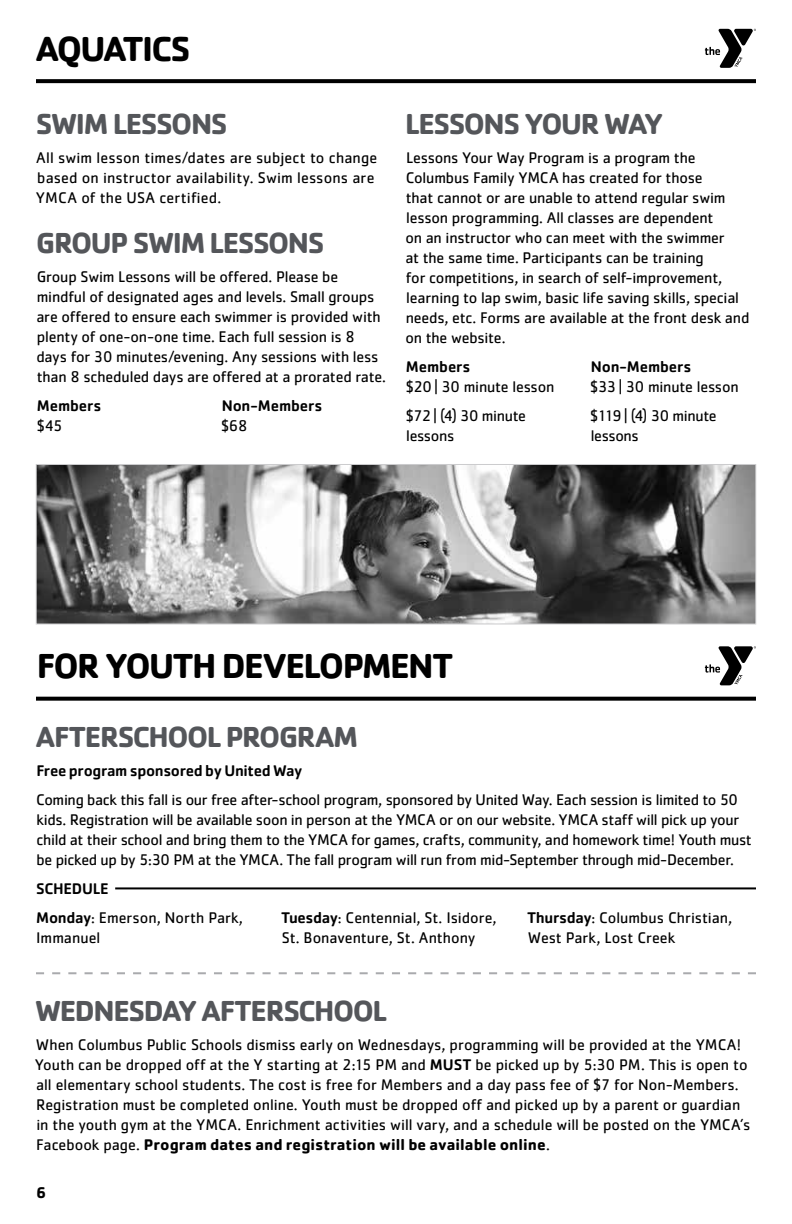
<style>
.page{position:relative;width:792px;height:1224px;background:#fff}
.page>*{position:absolute;margin:0;border:0;box-sizing:border-box;transform-origin:0 0}
.t1{font:700 36px "Cachet Std";letter-spacing:-.05em;color:#000}
.t2{font:700 30px "Cachet Std";letter-spacing:-.045em;color:#54565a}
.t3{font:16px/20px "Cachet Std";letter-spacing:-.01em;color:#000}
.t4{font:16px/20px "Cachet Std";letter-spacing:.01em;color:#000}
.t5{font:500 16px "Cachet Std";letter-spacing:-.01em;color:#000}
.t6{font:700 16px "Cachet Std";color:#000}
.s1{font-weight:500}
.s2{font-weight:700}
</style>
<div class="page">
<svg style="left:705px;top:29px;width:51px;height:39px"></svg>
<svg style="left:705px;top:646px;width:51px;height:39px"></svg>
<svg style="left:36px;top:79px;width:720px;height:4px;background:#090909"></svg>
<svg style="left:36px;top:697px;width:720px;height:4px;background:#151515"></svg>
<img style="left:38px;top:466px;width:716px;height:156px">
<div style="left:36px;top:464px;width:720px;height:160px;border:1px solid #ccccce"></div>
<svg style="left:36px;top:972px;width:720px;height:2px"></svg>
<hr style="left:115px;top:887px;width:641px;height:2px;background:#000">
<h1 class="t1" style="left:36px;top:25px;width:156px">AQUATICS</h1>
<h2 class="t2" style="left:36px;top:104px;width:193px">SWIM LESSONS</h2>
<p class="t4" style="left:36px;top:147px;width:343px">All swim lesson times/dates are subject to change based on instructor availability. Swim lessons are<br>YMCA of the USA certified.</p>
<h2 class="t2" style="left:36px;top:224px;width:290px">GROUP SWIM LESSONS</h2>
<p class="t3" style="left:36px;top:266px;width:351px">Group Swim Lessons will be offered. Please be mindful of designated ages and levels. Small groups are offered to ensure each swimmer is provided with plenty of one-on-one time. Each full session is 8 days for 30 minutes/evening. Any sessions with less than 8 scheduled days are offered at a prorated rate.</p>
<p class="t5" style="left:37px;top:396px;width:66px">Members</p>
<p class="t3" style="left:37px;top:415px;width:27px">$45</p>
<p class="t5" style="left:222px;top:396px;width:102px">Non-Members</p>
<p class="t3" style="left:221px;top:415px;width:28px">$68</p>
<h2 class="t2" style="left:405px;top:104px;width:259px">LESSONS YOUR WAY</h2>
<p class="t3" style="left:405px;top:147px;width:345px">Lessons Your Way Program is a program the Columbus Family YMCA has created for those<br>that cannot or are unable to attend regular swim lesson programming. All classes are dependent<br>on an instructor who can meet with the swimmer<br>at the same time. Participants can be training<br>for competitions, in search of self-improvement, learning to lap swim, basic life saving skills, special needs, etc. Forms are available at the front desk and on the website.</p>
<p class="t5" style="left:406px;top:356px;width:66px">Members</p>
<p class="t3" style="left:406px;top:371px;width:150px;line-height:29px">$20 | 30 minute lesson $72 | (4) 30 minute</p>
<p class="t3" style="left:406px;top:425px;width:50px">lessons</p>
<p class="t5" style="left:591px;top:356px;width:102px">Non-Members</p>
<p class="t3" style="left:590px;top:371px;width:150px;line-height:29px">$33 | 30 minute lesson $119 | (4) 30 minute</p>
<p class="t3" style="left:591px;top:425px;width:50px">lessons</p>
<h1 class="t1" style="left:37px;top:643px;width:418px">FOR YOUTH DEVELOPMENT</h1>
<h2 class="t2" style="left:36px;top:718px;width:324px">AFTERSCHOOL PROGRAM</h2>
<p class="t5" style="left:36px;top:761px;width:268px">Free program sponsored by United Way</p>
<p class="t3" style="left:36px;top:790px;width:717px">Coming back this fall is our free after-school program, sponsored by United Way. Each session is limited to 50 kids. Registration will be available soon in person at the YMCA or on our website. YMCA staff will pick up your child at their school and bring them to the YMCA for games, crafts, community, and homework time! Youth must be picked up by 5:30 PM at the YMCA. The fall program will run from mid-September through mid-December.</p>
<p class="t3" style="left:36px;top:874px;width:208px;line-height:29px"><span class="s1">SCHEDULE<br>Monday</span>: Emerson, North Park,</p>
<p class="t3" style="left:36px;top:928px;width:66px">Immanuel</p>
<p class="t3" style="left:281px;top:908px;width:217px"><span class="s1">Tuesday</span>: Centennial, St. Isidore,<br>St. Bonaventure, St. Anthony</p>
<p class="t3" style="left:527px;top:908px;width:207px"><span class="s1">Thursday</span>: Columbus Christian,<br>West Park, Lost Creek</p>
<h2 class="t2" style="left:35px;top:991px;width:354px">WEDNESDAY AFTERSCHOOL</h2>
<p class="t3" style="left:35px;top:1034px;width:717px">When Columbus Public Schools dismiss early on Wednesdays, programming will be provided at the YMCA!<br>Youth can be dropped off at the Y starting at 2:15 PM and <span class="s1">MUST</span> be picked up by 5:30 PM. This is open to all elementary school students. The cost is free for Members and a day pass fee of $7 for Non-Members.<br>Registration must be completed online. Youth must be dropped off and picked up by a parent or guardian in the youth gym at the YMCA. Enrichment activities will vary, and a schedule will be posted on the YMCA’s Facebook page. <span class="s2">Program dates and registration will be available online</span>.</p>
<p class="t6" style="left:36px;top:1182px;width:12px">6</p>
</div>
